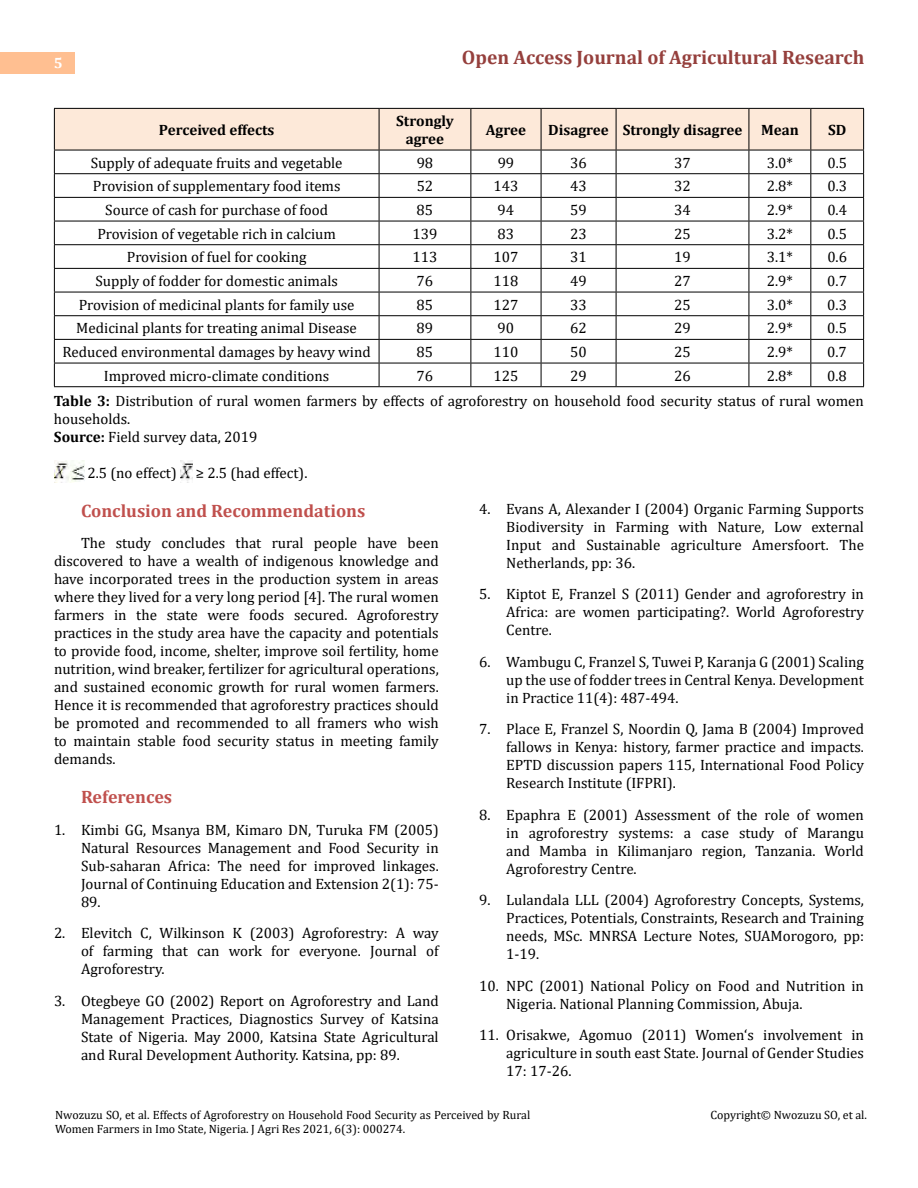
<style>
.page{position:relative;width:918px;height:1188px;background:#fff}
.page>*{position:absolute;margin:0;border:0;box-sizing:border-box;transform-origin:0 0}
.t1{font:700 19.5px "Cambria";color:#953f3c}
.t2{font:700 18px "Cambria";color:#c0504d}
.t3{font:15px/18px "Cambria";color:#000;text-align:justify}
.t4{font:700 15px/18px "Cambria";color:#000;text-align:center}
.t5{font:700 15px "Cambria";color:#fff}
.t6{font:12px/14.4px "Cambria";color:#000}
.s1{font-weight:700}
</style>
<div class="page">
<div style="left:0;top:52px;width:74px;height:21px;background:#ffbf91"></div>
<hr style="left:54px;top:386px;width:325px;height:1px;background:#000">
<hr style="left:379px;top:386px;width:92px;height:1px;background:#000">
<hr style="left:471px;top:386px;width:70px;height:1px;background:#000">
<hr style="left:541px;top:386px;width:75px;height:1px;background:#000">
<hr style="left:616px;top:386px;width:133px;height:1px;background:#000">
<hr style="left:749px;top:386px;width:62px;height:1px;background:#000">
<hr style="left:811px;top:386px;width:53px;height:1px;background:#000">
<svg style="left:54px;top:108px;width:810px;height:278px"></svg>
<img style="left:54px;top:461px;width:30px;height:21px">
<img style="left:180px;top:461px;width:13px;height:20px">
<p class="t5" style="left:54px;top:53px;width:10px">5</p>
<h1 class="t1" style="left:462px;top:44px;width:404px">Open Access Journal of Agricultural Research</h1>
<p class="t4" style="left:159px;top:120px;width:117px">Perceived effects</p>
<p class="t4" style="left:396px;top:111px;width:59px">Strongly agree</p>
<p class="t4" style="left:486px;top:120px;width:42px">Agree</p>
<p class="t4" style="left:548px;top:120px;width:252px">Disagree Strongly disagree Mean</p>
<p class="t4" style="left:828px;top:120px;width:20px">SD</p>
<p class="t3" style="left:91px;top:154px;width:253px">Supply of adequate fruits and vegetable</p>
<p class="t3" style="left:417px;top:154px;width:18px">98</p>
<p class="t3" style="left:498px;top:154px;width:18px">99</p>
<p class="t3" style="left:570px;top:154px;width:18px">36</p>
<p class="t3" style="left:674px;top:154px;width:18px">37</p>
<p class="t3" style="left:767px;top:154px;width:28px">3.0*</p>
<p class="t3" style="left:827px;top:154px;width:21px">0.5</p>
<p class="t3" style="left:93px;top:177px;width:249px">Provision of supplementary food items</p>
<p class="t3" style="left:417px;top:177px;width:18px">52</p>
<p class="t3" style="left:494px;top:177px;width:26px">143</p>
<p class="t3" style="left:570px;top:177px;width:18px">43</p>
<p class="t3" style="left:674px;top:177px;width:18px">32</p>
<p class="t3" style="left:767px;top:177px;width:28px">2.8*</p>
<p class="t3" style="left:827px;top:177px;width:21px">0.3</p>
<p class="t3" style="left:105px;top:201px;width:224px">Source of cash for purchase of food</p>
<p class="t3" style="left:417px;top:201px;width:18px">85</p>
<p class="t3" style="left:498px;top:201px;width:18px">94</p>
<p class="t3" style="left:570px;top:201px;width:18px">59</p>
<p class="t3" style="left:674px;top:201px;width:18px">34</p>
<p class="t3" style="left:767px;top:201px;width:28px">2.9*</p>
<p class="t3" style="left:827px;top:201px;width:21px">0.4</p>
<p class="t3" style="left:97px;top:225px;width:240px">Provision of vegetable rich in calcium</p>
<p class="t3" style="left:412px;top:225px;width:26px">139</p>
<p class="t3" style="left:498px;top:225px;width:18px">83</p>
<p class="t3" style="left:570px;top:225px;width:18px">23</p>
<p class="t3" style="left:674px;top:225px;width:18px">25</p>
<p class="t3" style="left:767px;top:225px;width:28px">3.2*</p>
<p class="t3" style="left:827px;top:225px;width:21px">0.5</p>
<p class="t3" style="left:127px;top:248px;width:181px">Provision of fuel for cooking</p>
<p class="t3" style="left:412px;top:248px;width:26px">113</p>
<p class="t3" style="left:493px;top:248px;width:26px">107</p>
<p class="t3" style="left:570px;top:248px;width:18px">31</p>
<p class="t3" style="left:674px;top:248px;width:18px">19</p>
<p class="t3" style="left:767px;top:248px;width:28px">3.1*</p>
<p class="t3" style="left:827px;top:248px;width:21px">0.6</p>
<p class="t3" style="left:96px;top:272px;width:244px">Supply of fodder for domestic animals</p>
<p class="t3" style="left:417px;top:272px;width:18px">76</p>
<p class="t3" style="left:493px;top:272px;width:26px">118</p>
<p class="t3" style="left:570px;top:272px;width:18px">49</p>
<p class="t3" style="left:674px;top:272px;width:18px">27</p>
<p class="t3" style="left:767px;top:272px;width:28px">2.9*</p>
<p class="t3" style="left:827px;top:272px;width:21px">0.7</p>
<p class="t3" style="left:79px;top:296px;width:277px">Provision of medicinal plants for family use</p>
<p class="t3" style="left:417px;top:296px;width:18px">85</p>
<p class="t3" style="left:493px;top:296px;width:26px">127</p>
<p class="t3" style="left:570px;top:296px;width:18px">33</p>
<p class="t3" style="left:674px;top:296px;width:18px">25</p>
<p class="t3" style="left:767px;top:296px;width:28px">3.0*</p>
<p class="t3" style="left:827px;top:296px;width:21px">0.3</p>
<p class="t3" style="left:76px;top:319px;width:282px">Medicinal plants for treating animal Disease</p>
<p class="t3" style="left:417px;top:319px;width:18px">89</p>
<p class="t3" style="left:498px;top:319px;width:18px">90</p>
<p class="t3" style="left:570px;top:319px;width:18px">62</p>
<p class="t3" style="left:674px;top:319px;width:18px">29</p>
<p class="t3" style="left:767px;top:319px;width:28px">2.9*</p>
<p class="t3" style="left:827px;top:319px;width:21px">0.5</p>
<p class="t3" style="left:63px;top:343px;width:310px">Reduced environmental damages by heavy wind</p>
<p class="t3" style="left:417px;top:343px;width:18px">85</p>
<p class="t3" style="left:493px;top:343px;width:26px">110</p>
<p class="t3" style="left:570px;top:343px;width:18px">50</p>
<p class="t3" style="left:674px;top:343px;width:18px">25</p>
<p class="t3" style="left:767px;top:343px;width:28px">2.9*</p>
<p class="t3" style="left:827px;top:343px;width:21px">0.7</p>
<p class="t3" style="left:104px;top:367px;width:227px">Improved micro-climate conditions</p>
<p class="t3" style="left:417px;top:367px;width:18px">76</p>
<p class="t3" style="left:493px;top:367px;width:26px">125</p>
<p class="t3" style="left:570px;top:367px;width:18px">29</p>
<p class="t3" style="left:674px;top:367px;width:18px">26</p>
<p class="t3" style="left:767px;top:367px;width:28px">2.8*</p>
<p class="t3" style="left:54px;top:363px;width:812px;line-height:25.2px;text-indent:773px">0.8<br><span class="s1">Table 3:</span> Distribution of rural women farmers by effects of agroforestry on household food security status of rural women</p>
<p class="t3" style="left:54px;top:410px;width:205px">households.<br><span class="s1">Source:</span> Field survey data, 2019</p>
<p class="t3" style="left:87px;top:464px;width:91px">2.5 (no effect)</p>
<p class="t3" style="left:196px;top:464px;width:113px">≥ 2.5 (had effect).</p>
<p class="t2" style="left:81px;top:498px;width:286px">Conclusion and Recommendations</p>
<p class="t3" style="left:54px;top:534px;width:386px;text-indent:27px">The study concludes that rural people have been discovered to have a wealth of indigenous knowledge and have incorporated trees in the production system in areas where they lived for a very long period [4]. The rural women farmers in the state were foods secured. Agroforestry practices in the study area have the capacity and potentials to provide food, income, shelter, improve soil fertility, home nutrition, wind breaker, fertilizer for agricultural operations, and sustained economic growth for rural women farmers.<br>Hence it is recommended that agroforestry practices should be promoted and recommended to all framers who wish to maintain stable food security status in meeting family demands.</p>
<p class="t2" style="left:81px;top:784px;width:93px">References</p>
<p class="t3" style="left:81px;top:821px;width:359px;text-indent:-27px">1. Kimbi GG, Msanya BM, Kimaro DN, Turuka FM (2005)<br>Natural Resources Management and Food Security in Sub-saharan Africa: The need for improved linkages.<br>Journal of Continuing Education and Extension 2(1): 75- 89.</p>
<p class="t3" style="left:81px;top:924px;width:359px;text-indent:-27px">2. Elevitch C, Wilkinson K (2003) Agroforestry: A way of farming that can work for everyone. Journal of Agroforestry.</p>
<p class="t3" style="left:81px;top:992px;width:359px;text-indent:-27px">3. Otegbeye GO (2002) Report on Agroforestry and Land Management Practices, Diagnostics Survey of Katsina State of Nigeria. May 2000, Katsina State Agricultural and Rural Development Authority. Katsina, pp: 89.</p>
<p class="t3" style="left:506px;top:500px;width:359px;text-indent:-27px">4. Evans A, Alexander I (2004) Organic Farming Supports Biodiversity in Farming with Nature, Low external Input and Sustainable agriculture Amersfoort. The Netherlands, pp: 36.</p>
<p class="t3" style="left:506px;top:585px;width:359px;text-indent:-27px">5. Kiptot E, Franzel S (2011) Gender and agroforestry in Africa: are women participating?. World Agroforestry Centre.</p>
<p class="t3" style="left:506px;top:653px;width:359px;text-indent:-27px">6. Wambugu C, Franzel S, Tuwei P, Karanja G (2001) Scaling up the use of fodder trees in Central Kenya. Development in Practice 11(4): 487-494.</p>
<p class="t3" style="left:506px;top:720px;width:359px;text-indent:-27px">7. Place E, Franzel S, Noordin Q, Jama B (2004) Improved fallows in Kenya: history, farmer practice and impacts.<br>EPTD discussion papers 115, International Food Policy Research Institute (IFPRI).</p>
<p class="t3" style="left:506px;top:806px;width:359px;text-indent:-27px">8. Epaphra E (2001) Assessment of the role of women in agroforestry systems: a case study of Marangu and Mamba in Kilimanjaro region, Tanzania. World Agroforestry Centre.</p>
<p class="t3" style="left:506px;top:891px;width:359px;text-indent:-27px">9. Lulandala LLL (2004) Agroforestry Concepts, Systems, Practices, Potentials, Constraints, Research and Training needs, MSc. MNRSA Lecture Notes, SUAMorogoro, pp:<br>1-19.</p>
<p class="t3" style="left:506px;top:977px;width:359px;text-indent:-27px">10. NPC (2001) National Policy on Food and Nutrition in<br>Nigeria. National Planning Commission, Abuja.</p>
<p class="t3" style="left:506px;top:1026px;width:359px;text-indent:-27px">11. Orisakwe, Agomuo (2011) Women‘s involvement in agriculture in south east State. Journal of Gender Studies 17: 17-26.</p>
<p class="t6" style="left:55px;top:1108px;width:477px">Nwozuzu SO, et al. Effects of Agroforestry on Household Food Security as Perceived by Rural<br>Women Farmers in Imo State, Nigeria. J Agri Res 2021, 6(3): 000274.</p>
<p class="t6" style="left:710px;top:1108px;width:158px">Copyright© Nwozuzu SO, et al.</p>
</div>
